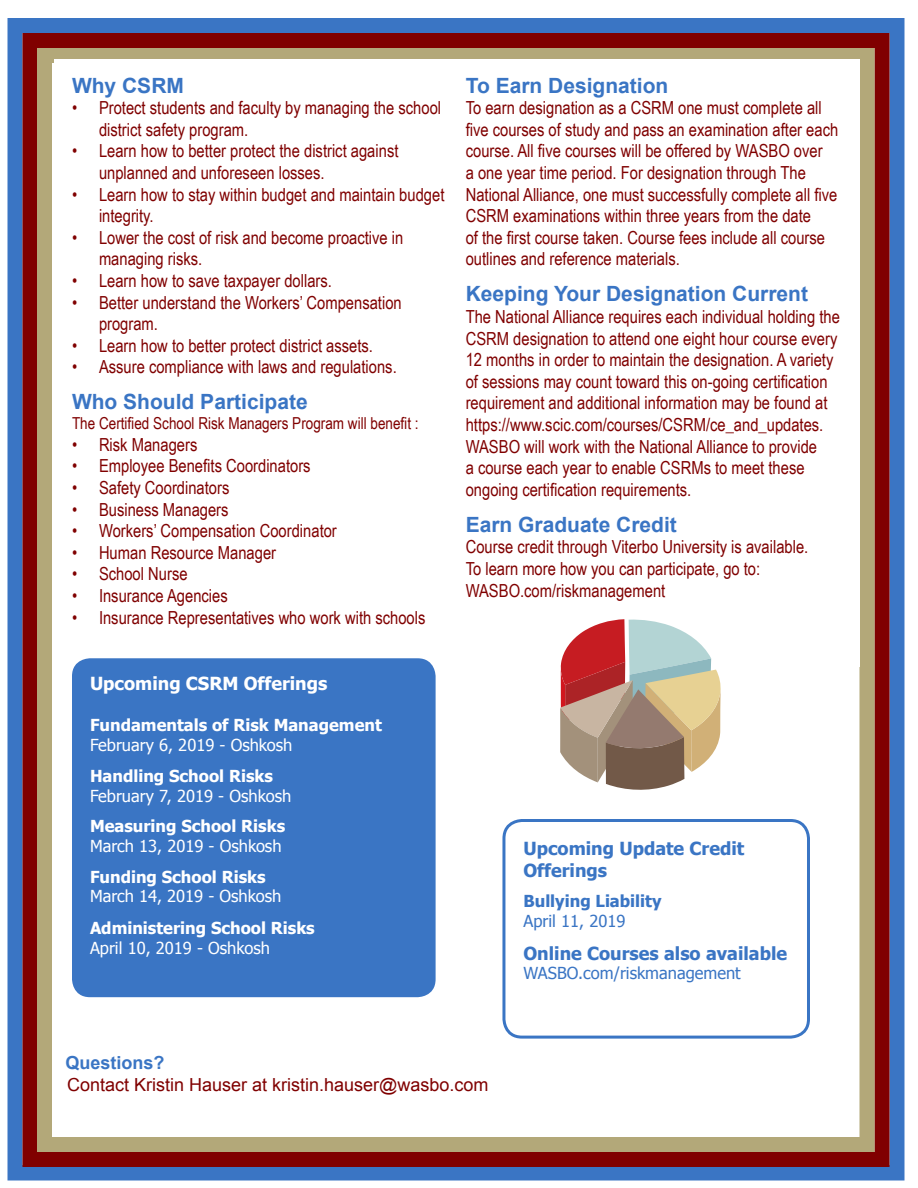
<style>
.page{position:relative;width:918px;height:1188px;background:#fff}
.page>*{position:absolute;margin:0;border:0;box-sizing:border-box;transform-origin:0 0}
.Body_Text_2{font:700 21px "Arial";color:#3a75c4}
.t1{font:18px/21.6px "Arial Narrow";color:#800000}
.t2{font:700 18px/21.6px "Tahoma";color:#3a75c4}
.t3{font:18px "Arial";color:#800000}
.t4{font:700 18px "Tahoma";color:#fff}
.t5{font:700 18px "Arial";color:#3a75c4}
.t6{font:700 16.5px/19.8px "Tahoma";color:#fff}
.t7{font:16.5px/19.8px "Tahoma";color:#fff}
.t8{font:16.5px "Arial Narrow";color:#800000}
.t9{font:700 16.5px/19.8px "Tahoma";color:#3a75c4}
.t10{font:16.5px "Tahoma";color:#3a75c4}
.s1{font-weight:400}
.s2{font-weight:700}
</style>
<div class="page">
<div style="left:8px;top:18px;width:896px;height:1162px;border:15px solid #3a75c4"></div>
<div style="left:22px;top:33px;width:868px;height:1134px;border:15px solid #800000"></div>
<div style="left:37px;top:48px;width:837px;height:1104px;border:15px solid #b3a879"></div>
<div style="left:54px;top:59px;width:806px;height:608px;background:#fff"></div>
<div style="left:72px;top:658px;width:364px;height:339px;background:#3a75c4;border-radius:18px"></div>
<svg style="left:560px;top:619px;width:161px;height:171px"></svg>
<div style="left:502px;top:819px;width:308px;height:220px;border:3px solid #3a75c4;border-radius:18px"></div>
<p class="Body_Text_2" style="left:72px;top:71px;width:113px">Why CSRM</p>
<p class="t1" style="left:99px;top:96px;width:344px;text-indent:-27px">• Protect students and faculty by managing the school district safety program.</p>
<p class="t1" style="left:99px;top:140px;width:301px;text-indent:-27px">• Learn how to better protect the district against unplanned and unforeseen losses.</p>
<p class="t1" style="left:99px;top:183px;width:347px;text-indent:-27px">• Learn how to stay within budget and maintain budget integrity.</p>
<p class="t1" style="left:99px;top:226px;width:306px;text-indent:-27px">• Lower the cost of risk and become proactive in managing risks.</p>
<p class="t1" style="left:72px;top:269px;width:262px">• Learn how to save taxpayer dollars.</p>
<p class="t1" style="left:99px;top:291px;width:304px;text-indent:-27px">• Better understand the Workers’ Compensation program.</p>
<p class="t1" style="left:72px;top:334px;width:303px">• Learn how to better protect district assets.</p>
<p class="t1" style="left:72px;top:356px;width:326px">• Assure compliance with laws and regulations.</p>
<p class="Body_Text_2" style="left:72px;top:388px;width:237px">Who Should Participate</p>
<p class="t8" style="left:72px;top:411px;width:348px">The Certified School Risk Managers Program will benefit :</p>
<p class="t1" style="left:72px;top:433px;width:127px">• Risk Managers</p>
<p class="t1" style="left:72px;top:455px;width:240px">• Employee Benefits Coordinators</p>
<p class="t1" style="left:72px;top:476px;width:159px">• Safety Coordinators</p>
<p class="t1" style="left:72px;top:498px;width:158px">• Business Managers</p>
<p class="t1" style="left:72px;top:519px;width:266px">• Workers’ Compensation Coordinator</p>
<p class="t1" style="left:72px;top:541px;width:206px">• Human Resource Manager</p>
<p class="t1" style="left:72px;top:563px;width:117px">• School Nurse</p>
<p class="t1" style="left:72px;top:584px;width:157px">• Insurance Agencies</p>
<p class="t1" style="left:72px;top:606px;width:355px">• Insurance Representatives who work with schools</p>
<p class="t4" style="left:90px;top:671px;width:239px">Upcoming CSRM Offerings</p>
<p class="t6" style="left:90px;top:715px;width:293px">Fundamentals of Risk Management<br><span class="s1">February 6, 2019 - Oshkosh</span></p>
<p class="t7" style="left:90px;top:765px;width:203px"><span class="s2">Handling School Risks<br></span>February 7, 2019 - Oshkosh</p>
<p class="t6" style="left:90px;top:815px;width:197px">Measuring School Risks<br><span class="s1">March 13, 2019 - Oshkosh</span></p>
<p class="t6" style="left:90px;top:866px;width:177px">Funding School Risks</p>
<p class="t7" style="left:90px;top:886px;width:193px">March 14, 2019 - Oshkosh</p>
<p class="t6" style="left:90px;top:917px;width:226px">Administering School Risks<br><span class="s1">April 10, 2019 - Oshkosh</span></p>
<p class="Body_Text_2" style="left:466px;top:71px;width:204px">To Earn Designation</p>
<p class="t1" style="left:466px;top:96px;width:374px">To earn designation as a CSRM one must complete all five courses of study and pass an examination after each course. All five courses will be offered by WASBO over<br>a one year time period. For designation through The National Alliance, one must successfully complete all five CSRM examinations within three years from the date<br>of the first course taken. Course fees include all course outlines and reference materials.</p>
<p class="Body_Text_2" style="left:466px;top:280px;width:344px">Keeping Your Designation Current</p>
<p class="t1" style="left:466px;top:305px;width:376px">The National Alliance requires each individual holding the CSRM designation to attend one eight hour course every 12 months in order to maintain the designation. A variety of sessions may count toward this on-going certification requirement and additional information may be found at https://www.scic.com/courses/CSRM/ce_and_updates.<br>WASBO will work with the National Alliance to provide<br>a course each year to enable CSRMs to meet these ongoing certification requirements.</p>
<p class="Body_Text_2" style="left:466px;top:511px;width:213px">Earn Graduate Credit</p>
<p class="t1" style="left:466px;top:536px;width:344px">Course credit through Viterbo University is available.</p>
<p class="t1" style="left:466px;top:557px;width:296px">To learn more how you can participate, go to:</p>
<p class="t1" style="left:466px;top:579px;width:201px">WASBO.com/riskmanagement</p>
<p class="t2" style="left:523px;top:837px;width:222px">Upcoming Update Credit<br>Offerings</p>
<p class="t9" style="left:523px;top:891px;width:140px">Bullying Liability<br><span class="s1">April 11, 2019</span></p>
<p class="t2" style="left:523px;top:941px;width:265px">Online Courses also available</p>
<p class="t10" style="left:523px;top:962px;width:219px">WASBO.com/riskmanagement</p>
<p class="t5" style="left:66px;top:1051px;width:101px">Questions?</p>
<p class="t3" style="left:67px;top:1073px;width:423px">Contact Kristin Hauser at kristin.hauser@wasbo.com</p>
</div>
